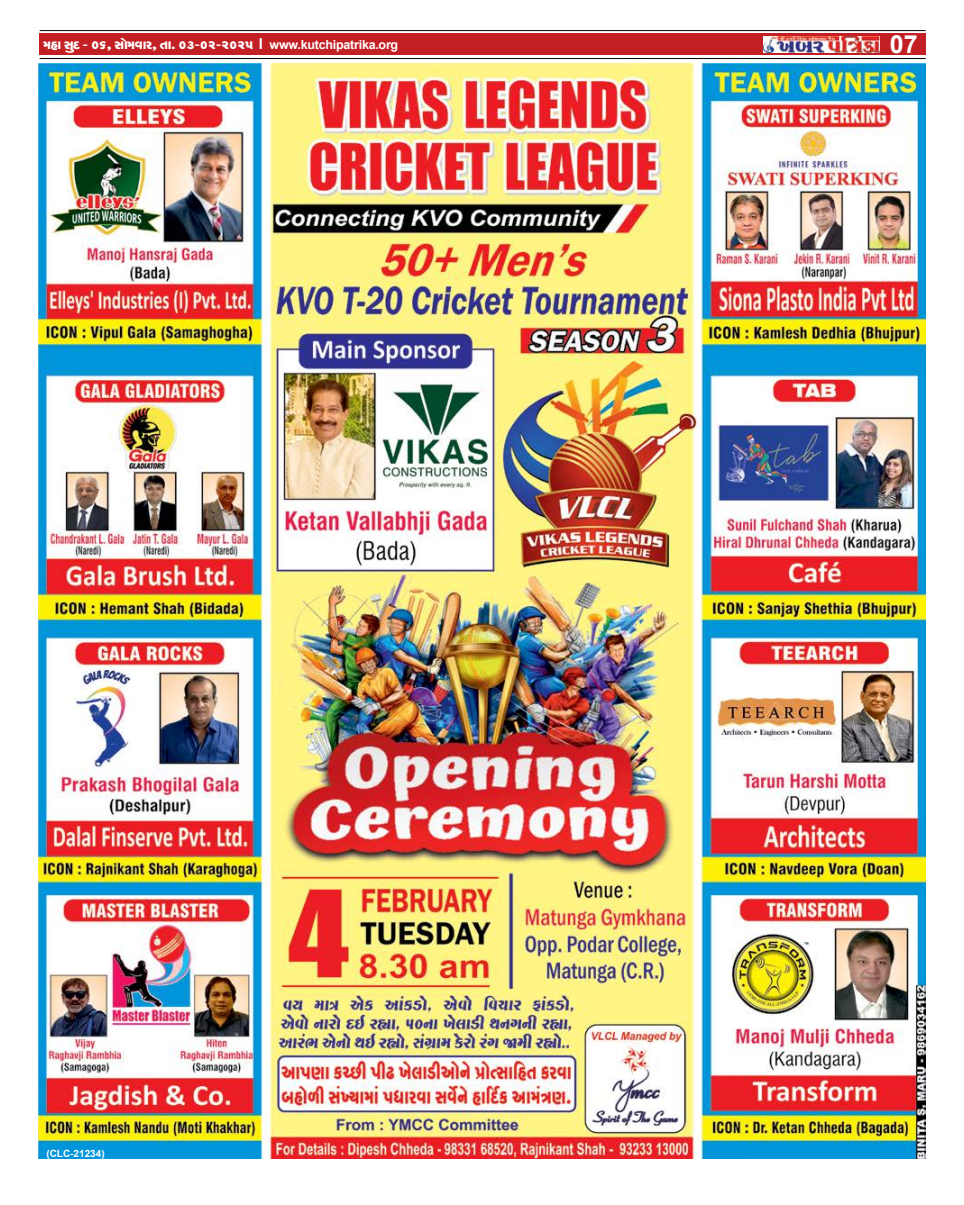
<style>
.page{position:relative;width:964px;height:1205px;background:#fff}
.page>*{position:absolute;margin:0;border:0;box-sizing:border-box;transform-origin:0 0}
.t1{font:700 25px "Arial";color:#fff}
.t2{font:15px "SHREE GUJ7";letter-spacing:-.02em;color:#fff}
.t3{font:700 10px "Arial";color:#fff}
.s1{font-family:"Arial";font-weight:700}
.s2{font-family:"Arial";font-weight:700;font-size:12.5px}
</style>
<div class="page">
<hr style="left:40px;top:58px;width:885px;height:1px;background:#000">
<div style="left:40px;top:34px;width:886px;height:21px;background:#c22025"></div>
<hr style="left:40px;top:30px;width:885px;height:1px;background:#000">
<img style="left:763px;top:36px;width:116px;height:17px">
<img style="left:39px;top:64px;width:886px;height:1095px">
<p class="t2" style="left:43px;top:38px;width:357px">dlp kyv$ - 06, kp¡dhpf, sp. 03-02-2025 <span class="s1">I</span> <span class="s2">www.kutchipatrika.org</span></p>
<h1 class="t1" style="left:890px;top:26px;width:29px">07</h1>
<p class="t3" style="left:46px;top:1147px;width:60px">(CLC-21234)</p>
</div>
